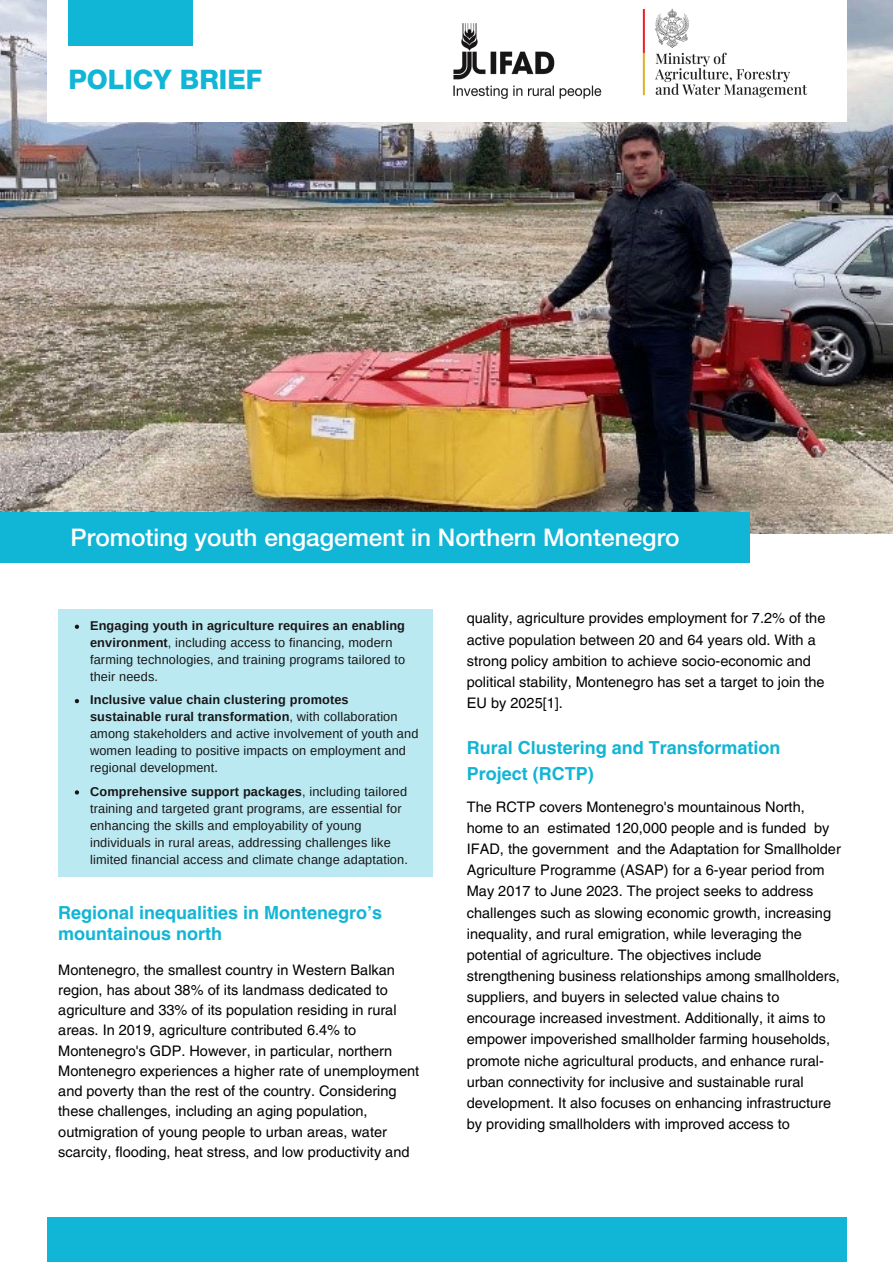
<style>
.page{position:relative;width:893px;height:1263px;background:#fff}
.page>*{position:absolute;margin:0;border:0;box-sizing:border-box;transform-origin:0 0}
.t1{font:800 27px "Helvetica Neue LT Std";color:#11b5d5}
.t2{font:500 24.3px "Helvetica Neue LT Std";color:#fff}
.t3{font:700 18px/25.8px "Helvetica LT Pro";color:#11b5d5}
.t4{font:14.55px/21.1px "Helvetica LT Pro";color:#000}
.t5{font:12.75px/17px "Arimo";letter-spacing:.01em;color:#181616}
.s1{font-weight:700}
</style>
<div class="page">
<img style="left:0;top:0;width:892px;height:533px">
<div style="left:47px;top:1217px;width:799px;height:44px;background:#11b5d5"></div>
<div style="left:0;top:512px;width:750px;height:51px;background:#11b5d5"></div>
<div style="left:47px;top:0;width:799px;height:121px;background:#fff"></div>
<div style="left:68px;top:0;width:125px;height:46px;background:#11b5d5"></div>
<img style="left:453px;top:23px;width:149px;height:76px">
<img style="left:642px;top:8px;width:166px;height:90px">
<div style="left:58px;top:609px;width:374px;height:267px;background:#bae9f2"></div>
<svg style="left:75px;top:624px;width:4px;height:5px"></svg>
<svg style="left:75px;top:699px;width:4px;height:4px"></svg>
<svg style="left:75px;top:790px;width:4px;height:4px"></svg>
<p class="t1" style="left:68px;top:70px;width:195px">POLICY BRIEF</p>
<p class="t2" style="left:71px;top:529px;width:610px">Promoting youth engagement in Northern Montenegro</p>
<p class="t5" style="left:90px;top:617px;width:316px"><span class="s1">Engaging youth in agriculture requires an enabling environment</span>, including access to financing, modern farming technologies, and training programs tailored to their needs.</p>
<p class="t5" style="left:90px;top:691px;width:330px"><span class="s1">Inclusive value chain clustering promotes sustainable rural transformation</span>, with collaboration among stakeholders and active involvement of youth and women leading to positive impacts on employment and regional development.</p>
<p class="t5" style="left:90px;top:782px;width:319px"><span class="s1">Comprehensive support packages</span>, including tailored training and targeted grant programs, are essential for enhancing the skills and employability of young individuals in rural areas, addressing challenges like limited financial access and climate change adaptation.</p>
<p class="t3" style="left:58px;top:903px;width:325px;line-height:21.3px">Regional inequalities in Montenegro’s mountainous north</p>
<p class="t4" style="left:58px;top:960px;width:362px;line-height:20.2px">Montenegro, the smallest country in Western Balkan region, has about 38% of its landmass dedicated to agriculture and 33% of its population residing in rural areas. In 2019, agriculture contributed 6.4% to Montenegro's GDP. However, in particular, northern Montenegro experiences a higher rate of unemployment and poverty than the rest of the country. Considering these challenges, including an aging population, outmigration of young people to urban areas, water scarcity, flooding, heat stress, and low productivity and</p>
<p class="t4" style="left:467px;top:609px;width:360px">quality, agriculture provides employment for 7.2% of the active population between 20 and 64 years old. With a strong policy ambition to achieve socio-economic and political stability, Montenegro has set a target to join the EU by 2025[1].</p>
<p class="t3" style="left:467px;top:736px;width:315px">Rural Clustering and Transformation<br>Project (RCTP)</p>
<p class="t4" style="left:467px;top:797px;width:375px">The RCTP covers Montenegro's mountainous North, home to an estimated 120,000 people and is funded by IFAD, the government and the Adaptation for Smallholder Agriculture Programme (ASAP) for a 6-year period from May 2017 to June 2023. The project seeks to address challenges such as slowing economic growth, increasing inequality, and rural emigration, while leveraging the potential of agriculture. The objectives include strengthening business relationships among smallholders, suppliers, and buyers in selected value chains to encourage increased investment. Additionally, it aims to empower impoverished smallholder farming households, promote niche agricultural products, and enhance rural&shy;urban connectivity for inclusive and sustainable rural development. It also focuses on enhancing infrastructure by providing smallholders with improved access to</p>
</div>
